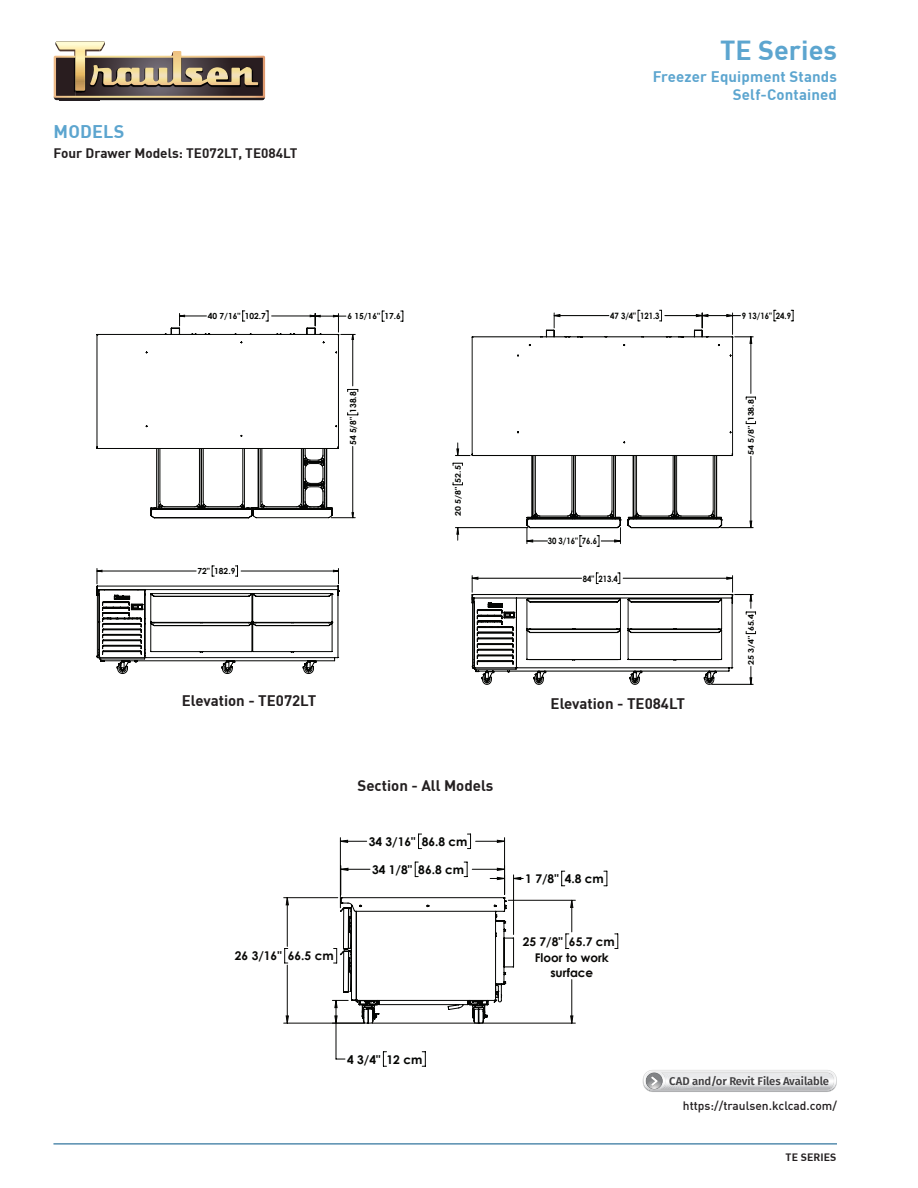
<style>
.page{position:relative;width:918px;height:1188px;background:#fff}
.page>*{position:absolute;margin:0;border:0;box-sizing:border-box;transform-origin:0 0}
.t1{font:700 27px "DIN";color:#5ca5cf}
.t2{font:700 18px "DIN";letter-spacing:.01em;color:#5ca5cf}
.t3{font:700 15px "DIN";color:#231f20}
.t4{font:700 15px/18px "DIN";letter-spacing:.01em;color:#5ca5cf;text-align:right}
.t5{font:700 13.5px "DIN";color:#231f20}
.t6{font:700 12px "Century Gothic";color:#040503}
.t7{font:700 12px/16.6px "Century Gothic";color:#0a0907;text-align:center}
.t8{font:500 12px "DIN";color:#231f20}
.t9{font:600 11.25px "Fira Sans";letter-spacing:-.01em;color:#414042}
.t10{font:700 10.5px "DIN";letter-spacing:.01em;color:#231f20}
.t11{font:700 10.2px "Century Schoolbook";color:#040503;scale:.89 1}
.t12{font:700 8.7px "Century Gothic";color:#040503;scale:.89 1}
.t13{font:700 8.4px "Century Gothic";color:#040503}
.t14{font:700 8.4px "Century Schoolbook";color:#040503}
.t15{font:700 7.8px "Century Gothic";color:#040503;scale:1.13 1}
</style>
<div class="page">
<hr style="left:53px;top:1144px;width:784px;height:1px;background:#015486">
<img style="left:60px;top:100px;width:39px;height:1px">
<svg style="left:54px;top:41px;width:211px;height:59px"></svg>
<svg style="left:774px;top:310px;width:2px;height:12px"></svg>
<svg style="left:791px;top:310px;width:3px;height:12px"></svg>
<hr style="left:721px;top:527px;width:32px;height:1px;background:#040503">
<hr style="left:455px;top:527px;width:73px;height:1px;background:#040503">
<svg style="left:546px;top:315px;width:186px;height:15px"></svg>
<svg style="left:457px;top:337px;width:295px;height:197px"></svg>
<svg style="left:472px;top:330px;width:261px;height:198px"></svg>
<svg style="left:732px;top:313px;width:21px;height:25px"></svg>
<svg style="left:468px;top:528px;width:288px;height:157px"></svg>
<svg style="left:153px;top:315px;width:251px;height:251px"></svg>
<svg style="left:96px;top:566px;width:243px;height:108px"></svg>
<svg style="left:96px;top:328px;width:207px;height:190px"></svg>
<svg style="left:303px;top:313px;width:56px;height:205px"></svg>
<div style="left:359px;top:515px;width:67px;height:207px;background:#fff"></div>
<svg style="left:643px;top:1070px;width:194px;height:22px"></svg>
<svg style="left:383px;top:1051px;width:4px;height:16px"></svg>
<svg style="left:422px;top:1051px;width:4px;height:16px"></svg>
<hr style="left:336px;top:1023px;width:1px;height:36px;background:#040503">
<svg style="left:604px;top:871px;width:4px;height:16px"></svg>
<svg style="left:615px;top:934px;width:4px;height:15px"></svg>
<hr style="left:508px;top:900px;width:67px;height:1px;background:#0a0907">
<hr style="left:372px;top:1023px;width:203px;height:1px;background:#0a0907">
<svg style="left:284px;top:834px;width:289px;height:190px"></svg>
<p class="t2" style="left:54px;top:123px;width:72px">MODELS</p>
<p class="t5" style="left:54px;top:146px;width:245px">Four Drawer Models: TE072LT, TE084LT</p>
<p class="t13" style="left:208px;top:310px;width:60px">40 7/16" 102.7</p>
<p class="t13" style="left:347px;top:310px;width:55px">6 15/16" 17.6</p>
<p class="t13" style="left:198px;top:565px;width:39px">72" 182.9</p>
<p class="t13" style="left:347px;top:445px;width:55px;rotate:-90deg">54 5/8" 138.8</p>
<p class="t15" style="left:452px;top:516px;width:46px;rotate:-90deg">20 5/8" 52.5</p>
<h1 class="t1" style="left:720px;top:37px;width:118px">TE Series</h1>
<p class="t4" style="left:653px;top:68px;width:186px">Freezer Equipment Stands<br>Self-Contained</p>
<p class="t12" style="left:610px;top:309px;width:57px">47 3/4" 121.3</p>
<p class="t12" style="left:742px;top:309px;width:57px">9 13/16" 24.9</p>
<p class="t12" style="left:548px;top:535px;width:57px">30 3/16" 76.6</p>
<p class="t12" style="left:583px;top:572px;width:41px">84" 213.4</p>
<p class="t15" style="left:745px;top:455px;width:51px;rotate:-90deg">54 5/8" 138.8</p>
<p class="t15" style="left:745px;top:665px;width:46px;rotate:-90deg">25 3/4" 65.4</p>
<p class="t14" style="left:203px;top:690px;width:103px">SPEC-SHEET-TE072LT</p>
<p class="t3" style="left:182px;top:694px;width:136px">Elevation - TE072LT</p>
<p class="t3" style="left:551px;top:696px;width:136px">Elevation - TE084LT</p>
<p class="t11" style="left:581px;top:701px;width:124px">SPEC-SHEET-TE084LT</p>
<p class="t3" style="left:358px;top:778px;width:137px">Section - All Models</p>
<p class="t7" style="left:235px;top:947px;width:100px">26 3/16" 66.5 cm</p>
<p class="t6" style="left:369px;top:832px;width:100px">34 3/16" 86.8 cm</p>
<p class="t6" style="left:372px;top:860px;width:94px">34 1/8" 86.8 cm</p>
<p class="t6" style="left:347px;top:1050px;width:77px">4 3/4" 12 cm</p>
<p class="t6" style="left:525px;top:870px;width:80px">1 7/8" 4.8 cm</p>
<p class="t7" style="left:523px;top:933px;width:94px">25 7/8" 65.7 cm<br>Floor to work</p>
<p class="t7" style="left:550px;top:964px;width:44px">surface</p>
<p class="t9" style="left:669px;top:1073px;width:161px">CAD and/or Revit Files Available</p>
<p class="t8" style="left:683px;top:1100px;width:156px">https://traulsen.kclcad.com/</p>
<p class="t10" style="left:786px;top:1152px;width:52px">TE SERIES</p>
</div>
